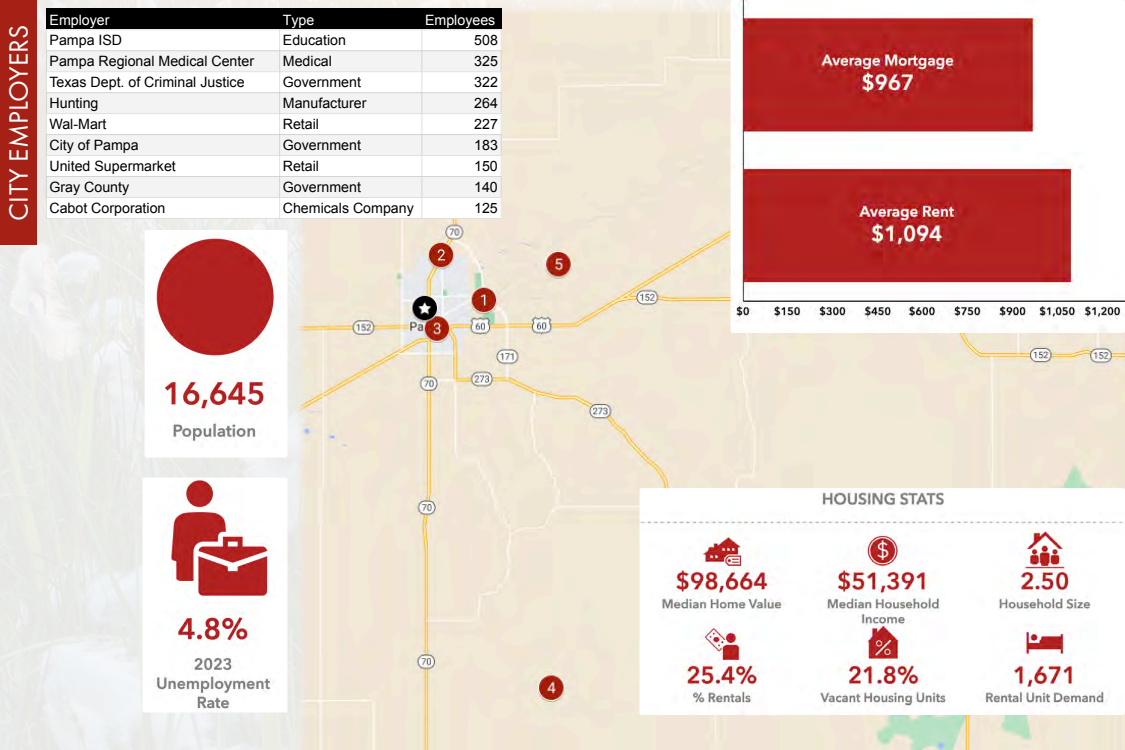
<style>
.page{position:relative;width:1125px;height:750px;background:#fff}
.page>*{position:absolute;margin:0;border:0;box-sizing:border-box;transform-origin:0 0}
.TOC_Sub_Header{font:27.5px "Futura PT";letter-spacing:.01em;color:#fff}
.t1{font:14.25px "Arial";color:#000}
.t2{font:14.25px "Arial";color:#fff}
</style>
<div class="page">
<img style="left:0;top:0;width:731px;height:750px">
<img style="left:294px;top:3px;width:831px;height:747px">
<svg style="left:46px;top:8px;width:456px;height:211px"></svg>
<div style="left:0;top:0;width:36px;height:245px;background:#a52116"></div>
<img style="left:145px;top:230px;width:143px;height:228px">
<img style="left:639px;top:488px;width:486px;height:227px">
<img style="left:731px;top:0;width:394px;height:333px">
<img style="left:142px;top:478px;width:146px;height:234px">
<p class="TOC_Sub_Header" style="left:3px;top:221px;width:198px;rotate:-90deg">CITY EMPLOYERS</p>
<p class="t2" style="left:50px;top:10px;width:62px">Employer</p>
<p class="t2" style="left:283px;top:10px;width:33px">Type</p>
<p class="t2" style="left:425px;top:10px;width:72px">Employees</p>
<p class="t1" style="left:50px;top:31px;width:74px">Pampa ISD</p>
<p class="t1" style="left:283px;top:31px;width:65px">Education</p>
<p class="t1" style="left:474px;top:31px;width:25px">508</p>
<p class="t1" style="left:50px;top:52px;width:206px">Pampa Regional Medical Center</p>
<p class="t1" style="left:283px;top:52px;width:50px">Medical</p>
<p class="t1" style="left:474px;top:52px;width:25px">325</p>
<p class="t1" style="left:50px;top:73px;width:197px">Texas Dept. of Criminal Justice</p>
<p class="t1" style="left:283px;top:73px;width:80px">Government</p>
<p class="t1" style="left:474px;top:73px;width:25px">322</p>
<p class="t1" style="left:50px;top:94px;width:50px">Hunting</p>
<p class="t1" style="left:283px;top:94px;width:85px">Manufacturer</p>
<p class="t1" style="left:474px;top:94px;width:25px">264</p>
<p class="t1" style="left:50px;top:115px;width:59px">Wal-Mart</p>
<p class="t1" style="left:283px;top:115px;width:38px">Retail</p>
<p class="t1" style="left:474px;top:115px;width:25px">227</p>
<p class="t1" style="left:49px;top:136px;width:91px">City of Pampa</p>
<p class="t1" style="left:283px;top:136px;width:80px">Government</p>
<p class="t1" style="left:474px;top:136px;width:25px">183</p>
<p class="t1" style="left:49px;top:157px;width:128px">United Supermarket</p>
<p class="t1" style="left:283px;top:157px;width:38px">Retail</p>
<p class="t1" style="left:474px;top:157px;width:25px">150</p>
<p class="t1" style="left:49px;top:178px;width:81px">Gray County</p>
<p class="t1" style="left:283px;top:178px;width:80px">Government</p>
<p class="t1" style="left:474px;top:178px;width:25px">140</p>
<p class="t1" style="left:49px;top:199px;width:118px">Cabot Corporation</p>
<p class="t1" style="left:283px;top:199px;width:133px">Chemicals Company</p>
<p class="t1" style="left:474px;top:199px;width:25px">125</p>
</div>
